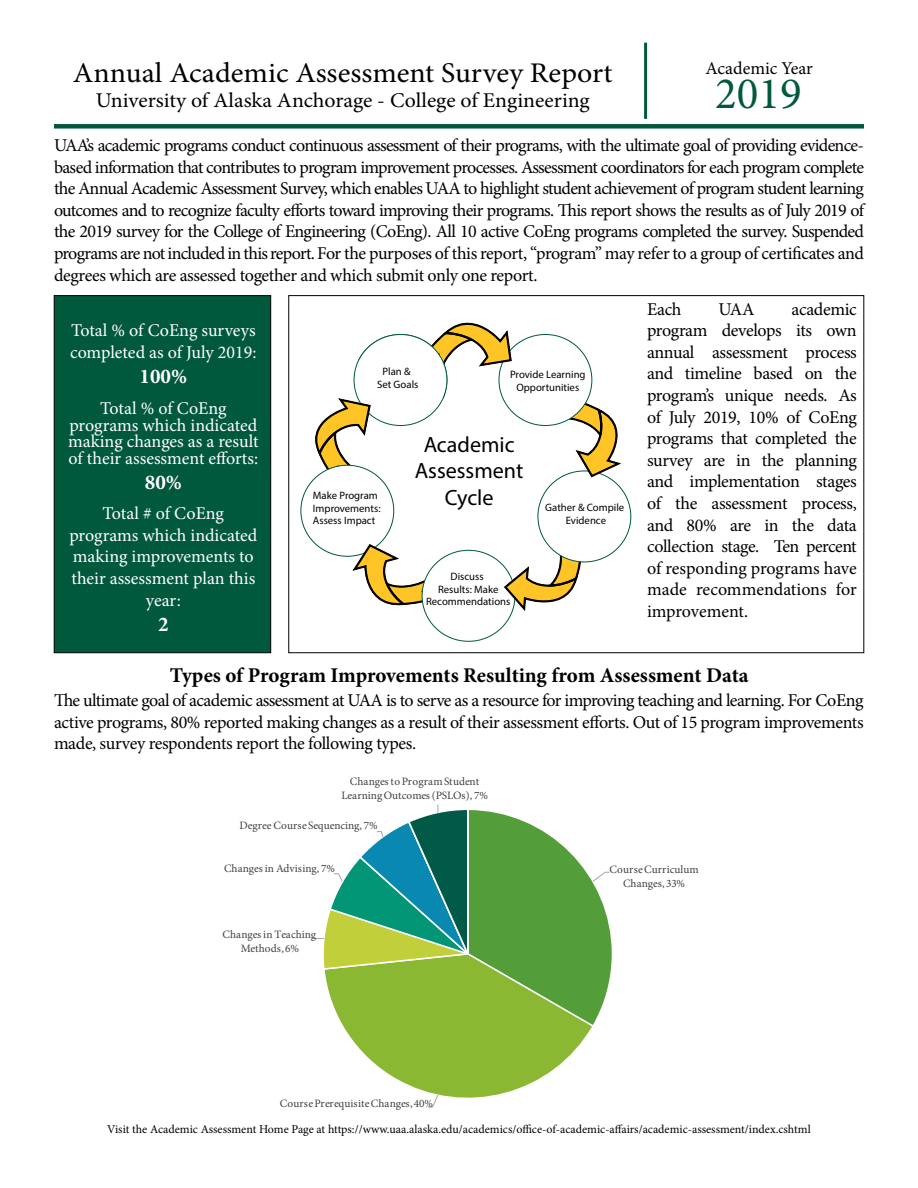
<style>
.page{position:relative;width:918px;height:1188px;background:#fff}
.page>*{position:absolute;margin:0;border:0;box-sizing:border-box;transform-origin:0 0}
.t1{font:45px "Minion Pro";color:#00583d}
.t2{font:28.5px "Minion Pro";color:#000;scale:1.05 1}
.t3{font:22.2px/26.5px "Myriad Pro";color:#000;text-align:center}
.t4{font:700 21px "Minion Pro";letter-spacing:-.005em;color:#000}
.t5{font:21px "Minion Pro";letter-spacing:-.005em;color:#000;scale:1.04 1}
.t6{font:700 21px "Minion Pro";color:#fff}
.t7{font:18px/21.6px "Minion Pro";letter-spacing:-.02em;color:#000;text-align:justify}
.t8{font:18px/21.6px "Minion Pro";color:#fff;text-align:center}
.t9{font:18px "Minion Pro";color:#000}
.t10{font:12px "Minion Pro";color:#000}
.t11{font:11.25px/14.2px "Minion Pro";color:#404040;text-align:center}
.t12{font:10.8px/12.9px "Myriad Pro";color:#000;text-align:center}
</style>
<div class="page">
<div style="left:54px;top:124px;width:810px;height:5px;background:#00583d"></div>
<hr style="left:644px;top:43px;width:3px;height:76px;background:#00583d">
<div style="left:54px;top:295px;width:217px;height:358px;background:#00583d;border:1px solid #000"></div>
<svg style="left:348px;top:538px;width:96px;height:77px"></svg>
<div style="left:422px;top:550px;width:93px;height:91px;background:#fff;border-radius:50%"></div>
<svg style="left:503px;top:536px;width:81px;height:78px"></svg>
<div style="left:538px;top:471px;width:93px;height:91px;background:#fff;border-radius:50%"></div>
<svg style="left:552px;top:396px;width:69px;height:87px"></svg>
<div style="left:499px;top:335px;width:93px;height:91px;background:#fff;border-radius:50%"></div>
<svg style="left:303px;top:322px;width:222px;height:172px"></svg>
<svg style="left:344px;top:1028px;width:247px;height:70px"></svg>
<svg style="left:427px;top:1094px;width:12px;height:14px"></svg>
<svg style="left:312px;top:805px;width:300px;height:223px"></svg>
<p class="t9" style="left:706px;top:56px;width:109px">Academic Year</p>
<p class="t1" style="left:715px;top:63px;width:88px">2019</p>
<p class="t7" style="left:54px;top:134px;width:812px">UAA’s academic programs conduct continuous assessment of their programs, with the ultimate goal of providing evidence&shy;based information that contributes to program improvement processes. Assessment coordinators for each program complete the Annual Academic Assessment Survey, which enables UAA to highlight student achievement of program student learning outcomes and to recognize faculty efforts toward improving their programs. This report shows the results as of July 2019 of the 2019 survey for the College of Engineering (CoEng). All 10 active CoEng programs completed the survey. Suspended programs are not included in this report. For the purposes of this report, “program” may refer to a group of certificates and degrees which are assessed together and which submit only one report.</p>
<p class="t7" style="left:647px;top:298px;width:36px">Each</p>
<p class="t7" style="left:719px;top:298px;width:38px">UAA</p>
<h1 class="t2" style="left:73px;top:54px;width:516px">Annual Academic Assessment Survey Report</h1>
<h1 class="t5" style="left:96px;top:87px;width:477px">University of Alaska Anchorage - College of Engineering</h1>
<p class="t7" style="left:647px;top:298px;width:211px;text-indent:144px">academic program develops its own annual assessment process and timeline based on the program’s unique needs. As of July 2019, 10% of CoEng programs that completed the survey are in the planning and implementation stages of the assessment process, and 80% are in the data collection stage. Ten percent of responding programs have made recommendations for improvement.</p>
<p class="t8" style="left:70px;top:320px;width:188px;text-align:left">Total % of CoEng surveys completed as of July 2019:</p>
<p class="t6" style="left:140px;top:361px;width:49px">100%</p>
<p class="t8" style="left:68px;top:401px;width:192px;line-height:16.5px">Total % of CoEng programs which indicated making changes as a result of their assessment efforts:</p>
<p class="t6" style="left:145px;top:468px;width:39px">80%</p>
<p class="t8" style="left:69px;top:503px;width:189px">Total # of CoEng programs which indicated making improvements to their assessment plan this year:</p>
<p class="t6" style="left:158px;top:609px;width:12px">2</p>
<p class="t12" style="left:377px;top:365px;width:43px">Plan &amp;<br>Set Goals</p>
<p class="t12" style="left:510px;top:367px;width:77px">Provide Learning<br>Opportunities</p>
<p class="t3" style="left:415px;top:430px;width:110px">Academic<br>Assessment<br>Cycle</p>
<p class="t12" style="left:313px;top:488px;width:69px;text-align:left">Make Program<br>Improvements:<br>Assess Impact</p>
<p class="t12" style="left:545px;top:501px;width:81px">Gather &amp; Compile<br>Evidence</p>
<p class="t12" style="left:426px;top:569px;width:86px">Discuss<br>Results: Make<br>Recommendations</p>
<p class="t4" style="left:170px;top:661px;width:580px">Types of Program Improvements Resulting from Assessment Data</p>
<p class="t7" style="left:54px;top:690px;width:811px">The ultimate goal of academic assessment at UAA is to serve as a resource for improving teaching and learning. For CoEng active programs, 80% reported making changes as a result of their assessment efforts. Out of 15 program improvements made, survey respondents report the following types.</p>
<p class="t11" style="left:342px;top:774px;width:148px">Changes to Program Student<br>Learning Outcomes (PSLOs), 7%</p>
<p class="t11" style="left:240px;top:818px;width:140px">Degree Course Sequencing, 7%</p>
<p class="t11" style="left:224px;top:861px;width:112px">Changes in Advising, 7%</p>
<p class="t11" style="left:223px;top:927px;width:95px">Changes in Teaching<br>Methods, 6%</p>
<p class="t11" style="left:280px;top:1096px;width:155px">Course Prerequisite Changes, 40%</p>
<p class="t11" style="left:610px;top:862px;width:91px">Course Curriculum<br>Changes, 33%</p>
<p class="t10" style="left:107px;top:1122px;width:705px">Visit the Academic Assessment Home Page at https://www.uaa.alaska.edu/academics/office-of-academic-affairs/academic-assessment/index.cshtml</p>
</div>
